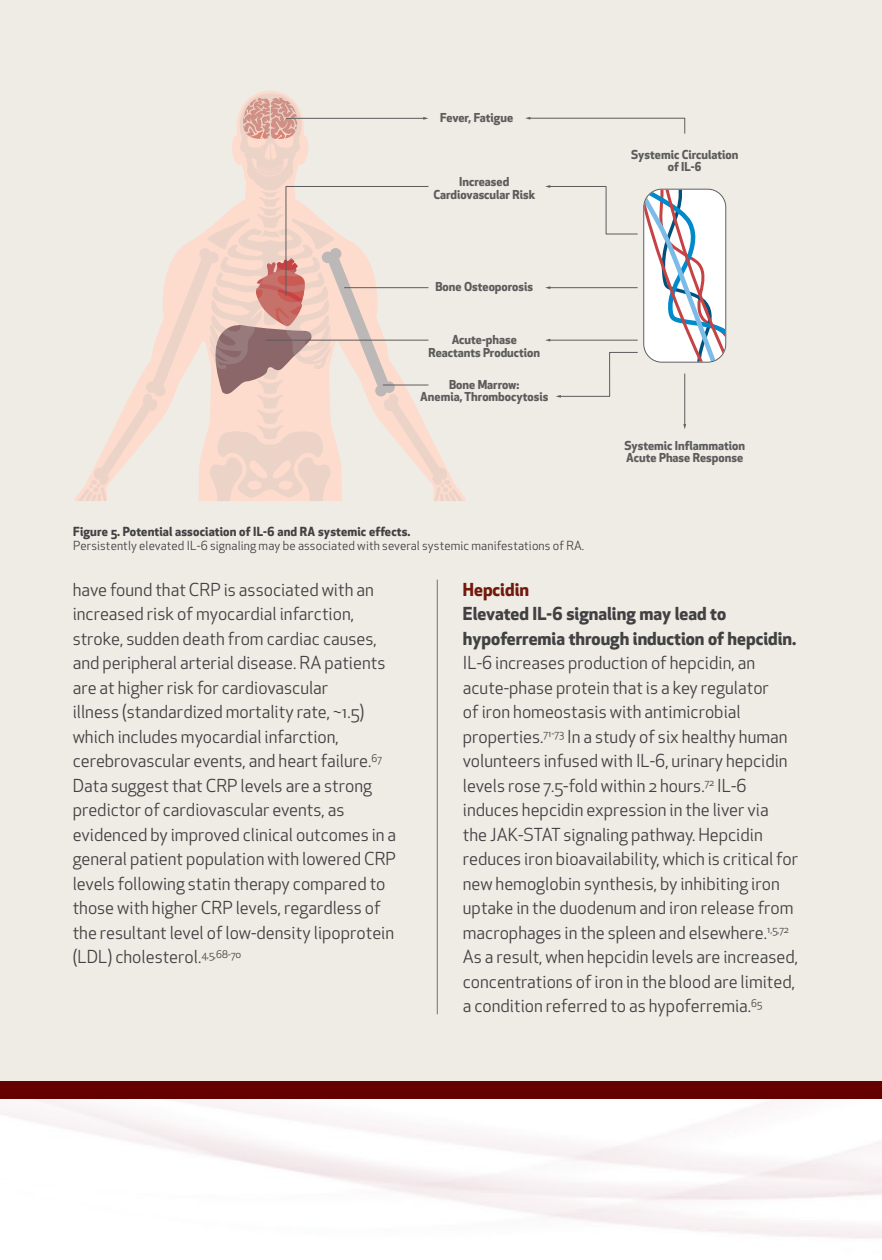
<style>
.page{position:relative;width:882px;height:1260px;background:#fff}
.page>*{position:absolute;margin:0;border:0;box-sizing:border-box;transform-origin:0 0}
.t1{font:17.5px/24.5px "Apex New";color:#414042}
.t2{font:700 17.5px/24.5px "Apex New";color:#414042}
.t3{font:700 17.5px "Apex New";color:#711a0c}
.t4{font:12.25px "Apex New";letter-spacing:.01em;color:#414042}
.t5{font:700 12.25px "Apex New";letter-spacing:.01em;color:#414042}
.t6{font:700 12.08px/12.8px "Apex New";color:#5d5c5d;text-align:center}
</style>
<div class="page">
<div style="left:0;top:0;width:882px;height:1099px;background:#efece5"></div>
<div style="left:0;top:1082px;width:882px;height:17px;background:#650000"></div>
<svg style="left:78px;top:94px;width:385px;height:407px"></svg>
<hr style="left:383px;top:385px;width:45px;height:1px;background:#5d5c5d">
<svg style="left:545px;top:185px;width:181px;height:213px"></svg>
<svg style="left:525px;top:117px;width:161px;height:17px"></svg>
<hr style="left:684px;top:374px;width:1px;height:51px;background:#5d5c5d">
<hr style="left:437px;top:580px;width:1px;height:434px;background:#8d6568">
<p class="t6" style="left:440px;top:111px;width:74px">Fever, Fatigue</p>
<p class="t6" style="left:433px;top:176px;width:103px">Increased<br>Cardiovascular Risk</p>
<p class="t6" style="left:435px;top:281px;width:99px">Bone Osteoporosis</p>
<p class="t6" style="left:428px;top:333px;width:113px">Acute-phase<br>Reactants Production</p>
<p class="t6" style="left:420px;top:378px;width:130px">Bone Marrow:<br>Anemia, Thrombocytosis</p>
<p class="t5" style="left:73px;top:524px;width:339px">Figure 5. Potential association of IL-6 and RA systemic effects.</p>
<p class="t4" style="left:73px;top:539px;width:512px">Persistently elevated IL-6 signaling may be associated with several systemic manifestations of RA.</p>
<p class="t6" style="left:631px;top:148px;width:109px;line-height:12.1px">Systemic Circulation of IL-6</p>
<p class="t6" style="left:624px;top:440px;width:122px;line-height:12.1px;text-align:left">Systemic Inflammation<br>Acute Phase Response</p>
<p class="t1" style="left:73px;top:578px;width:325px">have found that CRP is associated with an increased risk of myocardial infarction, stroke, sudden death from cardiac causes, and peripheral arterial disease. RA patients are at higher risk for cardiovascular<br>illness (standardized mortality rate, ~1.5) which includes myocardial infarction, cerebrovascular events, and heart failure.<sup>67<br></sup>Data suggest that CRP levels are a strong predictor of cardiovascular events, as evidenced by improved clinical outcomes in a general patient population with lowered CRP levels following statin therapy compared to those with higher CRP levels, regardless of the resultant level of low-density lipoprotein (LDL) cholesterol.<sup>4,5,68-70</sup></p>
<p class="t3" style="left:463px;top:579px;width:68px">Hepcidin</p>
<p class="t2" style="left:463px;top:602px;width:335px">Elevated IL-6 signaling may lead to hypoferremia through induction of hepcidin.</p>
<p class="t1" style="left:463px;top:651px;width:337px">IL-6 increases production of hepcidin, an acute-phase protein that is a key regulator<br>of iron homeostasis with antimicrobial properties.<sup>71-73</sup> In a study of six healthy human volunteers infused with IL-6, urinary hepcidin levels rose 7.5-fold within 2 hours.<sup>72</sup> IL-6 induces hepcidin expression in the liver via<br>the JAK-STAT signaling pathway. Hepcidin reduces iron bioavailability, which is critical for new hemoglobin synthesis, by inhibiting iron uptake in the duodenum and iron release from macrophages in the spleen and elsewhere.<sup>1,5,72<br></sup>As a result, when hepcidin levels are increased, concentrations of iron in the blood are limited, a condition referred to as hypoferremia.<sup>65</sup></p>
</div>
